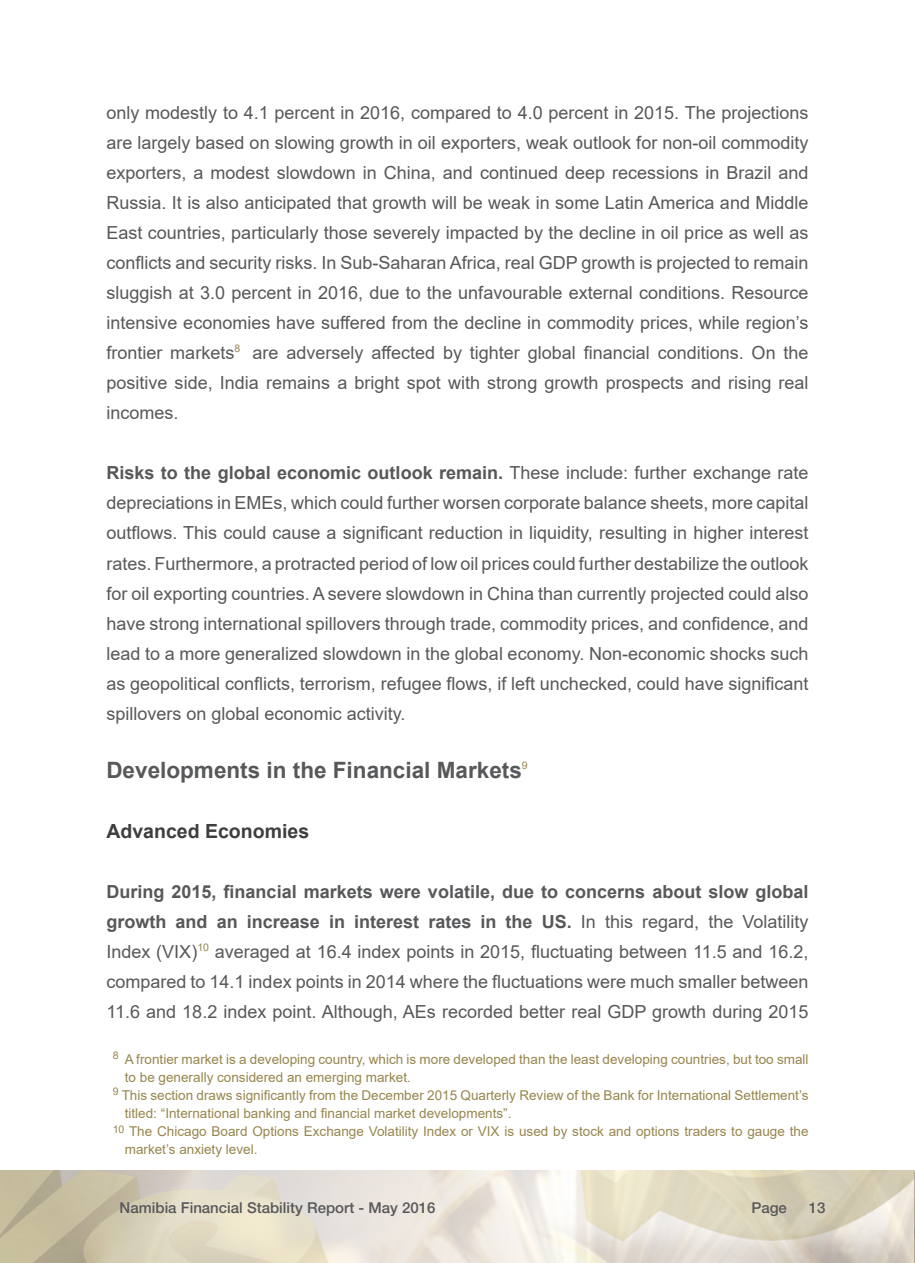
<style>
.page{position:relative;width:915px;height:1263px;background:#fff}
.page>*{position:absolute;margin:0;border:0;box-sizing:border-box;transform-origin:0 0}
.t1{font:700 22.5px "Arial";color:#57585a}
.t2{font:700 19.5px "Arial";color:#3e3e3f}
.t3{font:18px/30px "Arial";color:#57585a;text-align:justify}
.t4{font:500 15px "Helvetica Neue LT Pro";color:#57585a}
.t5{font:13.5px "Arial";color:#97854d}
.s1{font-weight:700}
</style>
<div class="page">
<img style="left:1px;top:1171px;width:914px;height:92px">
<p class="t3" style="left:106px;top:98px;width:703px">only modestly to 4.1 percent in 2016, compared to 4.0 percent in 2015. The projections are largely based on slowing growth in oil exporters, weak outlook for non-oil commodity exporters, a modest slowdown in China, and continued deep recessions in Brazil and Russia. It is also anticipated that growth will be weak in some Latin America and Middle East countries, particularly those severely impacted by the decline in oil price as well as conflicts and security risks. In Sub-Saharan Africa, real GDP growth is projected to remain sluggish at 3.0 percent in 2016, due to the unfavourable external conditions. Resource intensive economies have suffered from the decline in commodity prices, while region’s frontier markets<sup>8</sup> are adversely affected by tighter global financial conditions. On the positive side, India remains a bright spot with strong growth prospects and rising real incomes.</p>
<p class="t3" style="left:106px;top:458px;width:703px"><span class="s1">Risks to the global economic outlook remain.</span> These include: further exchange rate depreciations in EMEs, which could further worsen corporate balance sheets, more capital outflows. This could cause a significant reduction in liquidity, resulting in higher interest rates. Furthermore, a protracted period of low oil prices could further destabilize the outlook for oil exporting countries. A severe slowdown in China than currently projected could also have strong international spillovers through trade, commodity prices, and confidence, and lead to a more generalized slowdown in the global economy. Non-economic shocks such as geopolitical conflicts, terrorism, refugee flows, if left unchecked, could have significant spillovers on global economic activity.</p>
<p class="t1" style="left:106px;top:754px;width:422px">Developments in the Financial Markets<sup>9</sup></p>
<p class="t2" style="left:106px;top:817px;width:204px">Advanced Economies</p>
<p class="t3" style="left:106px;top:876px;width:703px"><span class="s1">During 2015, financial markets were volatile, due to concerns about slow global growth and an increase in interest rates in the US.</span> In this regard, the Volatility Index (VIX)<sup>10</sup> averaged at 16.4 index points in 2015, fluctuating between 11.5 and 16.2, compared to 14.1 index points in 2014 where the fluctuations were much smaller between 11.6 and 18.2 index point. Although, AEs recorded better real GDP growth during 2015</p>
<p class="t5" style="left:113px;top:1050px;width:697px"><sup>8</sup> A frontier market is a developing country, which is more developed than the least developing countries, but too small</p>
<p class="t5" style="left:125px;top:1068px;width:287px">to be generally considered an emerging market.</p>
<p class="t5" style="left:113px;top:1086px;width:697px"><sup>9</sup> This section draws significantly from the December 2015 Quarterly Review of the Bank for International Settlement’s</p>
<p class="t5" style="left:125px;top:1104px;width:388px">titled: “International banking and financial market developments”.</p>
<p class="t5" style="left:113px;top:1122px;width:697px"><sup>10</sup> The Chicago Board Options Exchange Volatility Index or VIX is used by stock and options traders to gauge the</p>
<p class="t5" style="left:125px;top:1140px;width:134px">market’s anxiety level.</p>
<p class="t4" style="left:120px;top:1199px;width:317px">Namibia Financial Stability Report - May 2016</p>
<p class="t4" style="left:751px;top:1199px;width:37px">Page</p>
<p class="t4" style="left:808px;top:1199px;width:18px">13</p>
</div>
